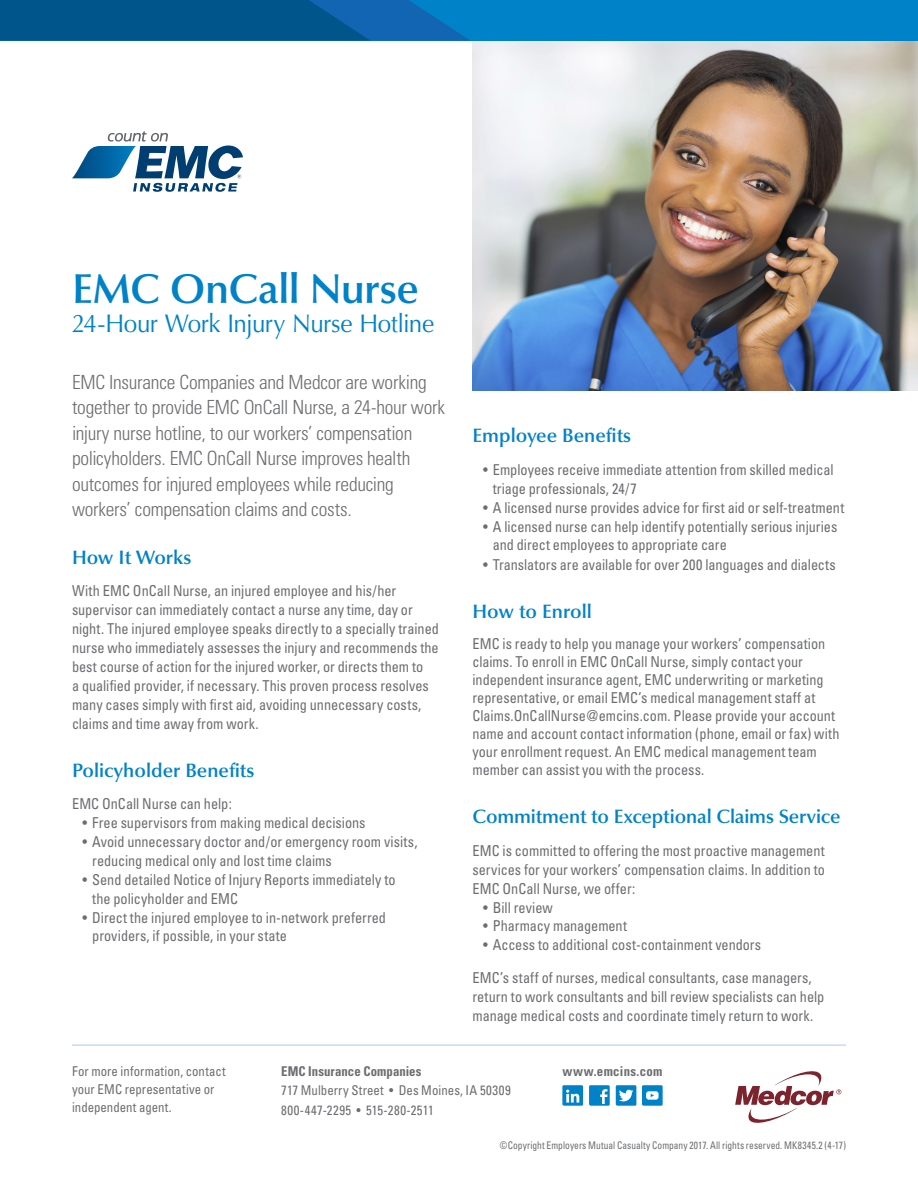
<style>
.page{position:relative;width:918px;height:1188px;background:#fff}
.page>*{position:absolute;margin:0;border:0;box-sizing:border-box;transform-origin:0 0}
.Headlines{font:600 42px "Optima LT Std";letter-spacing:-.015em;color:#0082c8}
.Headlines-2{font:25.5px "Optima LT Std";letter-spacing:-.02em;color:#0082c8;scale:.95 1}
.Body_Intro{font:300 condensed 19.5px/25.5px "Univers";letter-spacing:-.01em;color:#6c6d70}
.Subhead{font:600 19.5px "Optima LT Std";color:#0082c8}
.Body{font:condensed 15px/18.9px "Univers";color:#6c6d70;scale:.95 1}
.footer_text{font:condensed 13.5px/19.5px "Univers";letter-spacing:.015em;color:#6c6d70;scale:.95 1}
.Body-2{font:condensed 13.5px/18px "Univers";letter-spacing:.005em;color:#6c6d70;scale:.95 1}
.footer_text-2{font:700 condensed 13.5px "Univers";letter-spacing:.025em;color:#6c6d70;scale:.95 1}
.copyright_line{font:condensed 10.5px "Univers";letter-spacing:.005em;color:#6c6d70;scale:.9 1}
.s1{font-weight:700}
</style>
<div class="page">
<svg style="left:735px;top:1071px;width:106px;height:52px"></svg>
<img style="left:472px;top:40px;width:446px;height:351px">
<div style="left:0;top:0;width:918px;height:40px;background:#0082c8"></div>
<svg style="left:0;top:0;width:469px;height:40px;background:#035b97"></svg>
<svg style="left:72px;top:131px;width:171px;height:61px"></svg>
<hr style="left:72px;top:1044px;width:774px;height:2px;background:#c5dcf1">
<svg style="left:562px;top:1085px;width:21px;height:21px"></svg>
<svg style="left:589px;top:1085px;width:21px;height:21px"></svg>
<svg style="left:616px;top:1085px;width:20px;height:21px"></svg>
<svg style="left:642px;top:1085px;width:21px;height:21px"></svg>
<p class="Headlines" style="left:72px;top:264px;width:349px">EMC OnCall Nurse</p>
<p class="Headlines-2" style="left:72px;top:308px;width:383px">24-Hour Work Injury Nurse Hotline</p>
<p class="Body_Intro" style="left:72px;top:369px;width:375px">EMC Insurance Companies and Medcor are working together to provide EMC OnCall Nurse, a 24-hour work injury nurse hotline, to our workers’ compensation policyholders. EMC OnCall Nurse improves health outcomes for injured employees while reducing workers’ compensation claims and costs.</p>
<p class="Subhead" style="left:72px;top:546px;width:121px">How It Works</p>
<p class="Body" style="left:72px;top:581px;width:388px">With EMC OnCall Nurse, an injured employee and his/her supervisor can immediately contact a nurse any time, day or night. The injured employee speaks directly to a specially trained nurse who immediately assesses the injury and recommends the best course of action for the injured worker, or directs them to<br>a qualified provider, if necessary. This proven process resolves many cases simply with first aid, avoiding unnecessary costs, claims and time away from work.</p>
<p class="Subhead" style="left:72px;top:759px;width:184px">Policyholder Benefits</p>
<p class="Body" style="left:72px;top:794px;width:170px">EMC OnCall Nurse can help:</p>
<p class="Body" style="left:83px;top:813px;width:299px">• Free supervisors from making medical decisions</p>
<p class="Body" style="left:92px;top:832px;width:344px;text-indent:-10px">• Avoid unnecessary doctor and/or emergency room visits, reducing medical only and lost time claims</p>
<p class="Body" style="left:92px;top:870px;width:321px;text-indent:-10px">• Send detailed Notice of Injury Reports immediately to the policyholder and EMC</p>
<p class="Body" style="left:92px;top:908px;width:311px;text-indent:-10px">• Direct the injured employee to in-network preferred providers, if possible, in your state</p>
<p class="Subhead" style="left:472px;top:425px;width:160px">Employee Benefits</p>
<p class="Body" style="left:493px;top:460px;width:360px;text-indent:-10px">• Employees receive immediate attention from skilled medical triage professionals, 24/7</p>
<p class="Body" style="left:483px;top:498px;width:382px">• A licensed nurse provides advice for first aid or self-treatment</p>
<p class="Body" style="left:493px;top:517px;width:364px;text-indent:-10px">• A licensed nurse can help identify potentially serious injuries and direct employees to appropriate care</p>
<p class="Body" style="left:483px;top:555px;width:373px">• Translators are available for over 200 languages and dialects</p>
<p class="Subhead" style="left:472px;top:600px;width:121px">How to Enroll</p>
<p class="Body" style="left:472px;top:635px;width:388px;line-height:18px">EMC is ready to help you manage your workers’ compensation claims. To enroll in EMC OnCall Nurse, simply contact your independent insurance agent, EMC underwriting or marketing representative, or email EMC’s medical management staff at Claims.OnCallNurse@emcins.com. Please provide your account name and account contact information (phone, email or fax) with your enrollment request. An EMC medical management team member can assist you with the process.</p>
<p class="Subhead" style="left:472px;top:806px;width:370px">Commitment to Exceptional Claims Service</p>
<p class="Body" style="left:472px;top:841px;width:373px;text-align:justify">EMC is committed to offering the most proactive management services for your workers’ compensation claims. In addition to EMC OnCall Nurse, we offer:</p>
<p class="Body" style="left:483px;top:898px;width:75px">• Bill review</p>
<p class="Body" style="left:483px;top:917px;width:153px">• Pharmacy management</p>
<p class="Body" style="left:483px;top:935px;width:294px">• Access to additional cost-containment vendors</p>
<p class="Body" style="left:472px;top:968px;width:372px">EMC’s staff of nurses, medical consultants, case managers, return to work consultants and bill review specialists can help manage medical costs and coordinate timely return to work.</p>
<p class="Body-2" style="left:72px;top:1062px;width:163px">For more information, contact your EMC representative or independent agent.</p>
<p class="footer_text" style="left:281px;top:1061px;width:243px"><span class="s1">EMC Insurance Companies<br></span>717 Mulberry Street • Des Moines, IA 50309<br>800-447-2295 • 515-280-2511</p>
<p class="footer_text-2" style="left:562px;top:1063px;width:107px">www.emcins.com</p>
<p class="copyright_line" style="left:500px;top:1138px;width:386px">©Copyright Employers Mutual Casualty Company 2017. All rights reserved. MK8345.2 (4-17)</p>
</div>
